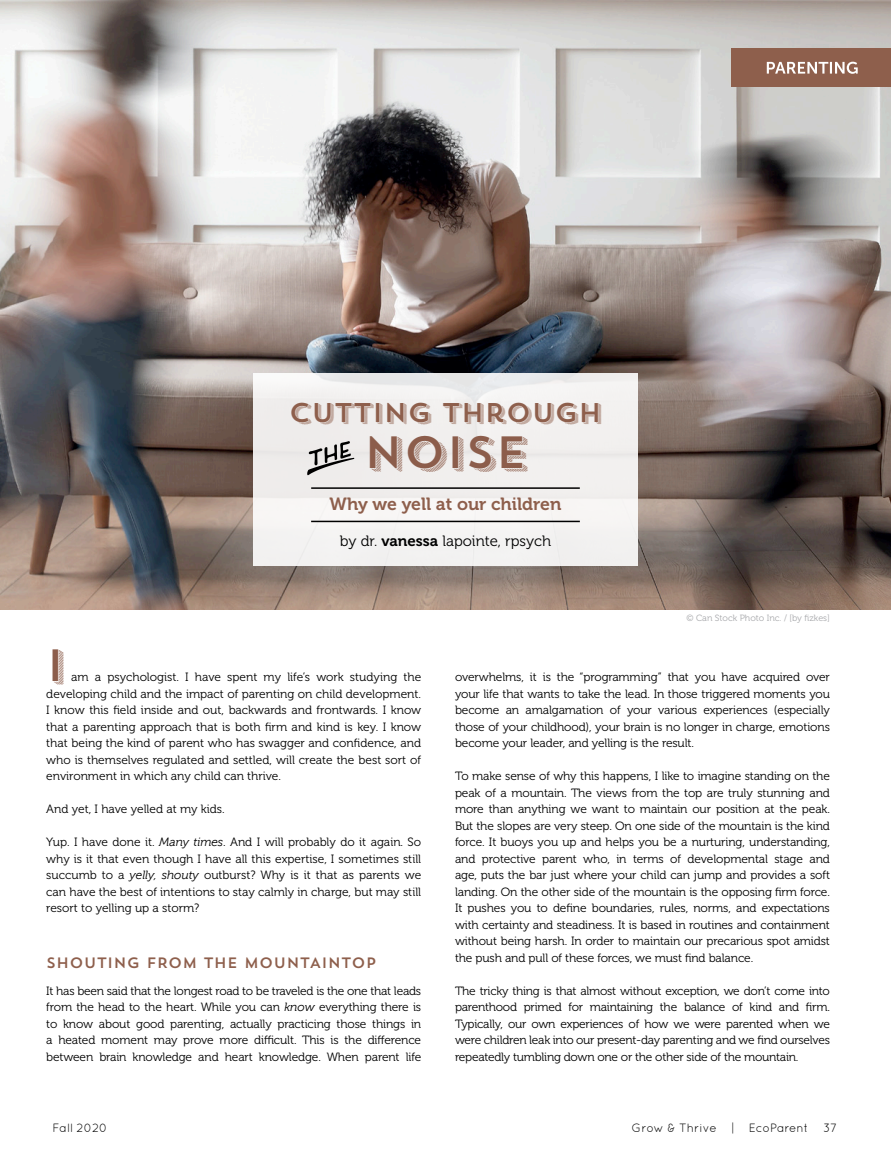
<style>
.page{position:relative;width:891px;height:1161px;background:#fff}
.page>*{position:absolute;margin:0;border:0;box-sizing:border-box;transform-origin:0 0}
.Contributor_Black{font:52.5px "Boucherie Catchwords";color:#000}
._2_line_trajan_drop{font:45px "Trend Sans Four";color:#8c5d4b}
._2_line_trajan_drop-2{font:27px "Trend Sans Four";color:#8e5f4c}
.Contributor_Black-2{font:17.55px "Museo 700";color:#8e5f4c}
.t1{font:15px "Museo 300";color:#000}
.Contributor_Black-3{font:15px "Trend Sans One";color:#8e5f4c}
.Article_Body_Text{font:12px/16.5px "Museo 300";letter-spacing:-.01em;color:#000;text-align:justify}
._2_line_trajan_drop-3{font:12px/16.5px "Museo 300";color:#000;text-align:justify}
.t2{font:12px "Quicksand";color:#000}
.t3{font:9px "Museo 300";color:#a7a8ab}
.s1{font-family:"Museo 700"}
.s2{font-style:italic}
</style>
<div class="page">
<img style="left:1px;top:0;width:890px;height:609px">
<div style="left:731px;top:49px;width:160px;height:38px;background:#8e5f4c"></div>
<svg style="left:767px;top:62px;width:91px;height:12px"></svg>
<div style="left:253px;top:373px;width:385px;height:193px;background:#f2f0ef"></div>
<hr style="left:311px;top:521px;width:269px;height:1px;background:#000">
<hr style="left:311px;top:487px;width:269px;height:2px;background:#000">
<p class="_2_line_trajan_drop-2" style="left:289px;top:396px;width:315px">CUTTING THROUGH</p>
<p class="_2_line_trajan_drop" style="left:363px;top:423px;width:166px">NOISE</p>
<p class="Contributor_Black-2" style="left:330px;top:494px;width:233px">Why we yell at our children</p>
<p class="t1" style="left:340px;top:532px;width:213px">by dr. <span class="s1">vanessa</span> lapointe, rpsych</p>
<p class="Contributor_Black" style="left:306px;top:438px;width:51px">p</p>
<p class="t3" style="left:686px;top:613px;width:145px">© Can Stock Photo Inc. / [by fizkes]</p>
<p class="_2_line_trajan_drop" style="left:46px;top:636px;width:20px">I</p>
<p class="_2_line_trajan_drop-3" style="left:46px;top:669px;width:376px;text-indent:25px">am a psychologist. I have spent my life’s work studying the developing child and the impact of parenting on child development.<br>I know this field inside and out, backwards and frontwards. I know that a parenting approach that is both firm and kind is key. I know that being the kind of parent who has swagger and confidence, and who is themselves regulated and settled, will create the best sort of environment in which any child can thrive.</p>
<p class="Article_Body_Text" style="left:46px;top:801px;width:180px">And yet, I have yelled at my kids.</p>
<p class="Article_Body_Text" style="left:46px;top:834px;width:377px">Yup. I have done it. <span class="s2">Many times</span>. And I will probably do it again. So why is it that even though I have all this expertise, I sometimes still succumb to a <span class="s2">yelly, shouty</span> outburst? Why is it that as parents we can have the best of intentions to stay calmly in charge, but may still resort to yelling up a storm?</p>
<p class="Contributor_Black-3" style="left:46px;top:953px;width:332px">SHOUTING FROM THE MOUNTAINTOP</p>
<p class="Article_Body_Text" style="left:46px;top:982px;width:376px">It has been said that the longest road to be traveled is the one that leads from the head to the heart. While you can <span class="s2">know</span> everything there is to know about good parenting, actually practicing those things in a heated moment may prove more difficult. This is the difference between brain knowledge and heart knowledge. When parent life</p>
<p class="Article_Body_Text" style="left:455px;top:669px;width:377px">overwhelms, it is the “programming” that you have acquired over your life that wants to take the lead. In those triggered moments you become an amalgamation of your various experiences (especially those of your childhood), your brain is no longer in charge, emotions become your leader, and yelling is the result.</p>
<p class="Article_Body_Text" style="left:455px;top:768px;width:377px">To make sense of why this happens, I like to imagine standing on the peak of a mountain. The views from the top are truly stunning and more than anything we want to maintain our position at the peak.<br>But the slopes are very steep. On one side of the mountain is the kind force. It buoys you up and helps you be a nurturing, understanding, and protective parent who, in terms of developmental stage and age, puts the bar just where your child can jump and provides a soft landing. On the other side of the mountain is the opposing firm force.<br>It pushes you to define boundaries, rules, norms, and expectations with certainty and steadiness. It is based in routines and containment without being harsh. In order to maintain our precarious spot amidst the push and pull of these forces, we must find balance.</p>
<p class="Article_Body_Text" style="left:455px;top:982px;width:376px">The tricky thing is that almost without exception, we don’t come into parenthood primed for maintaining the balance of kind and firm.<br>Typically, our own experiences of how we were parented when we were children leak into our present-day parenting and we find ourselves repeatedly tumbling down one or the other side of the mountain.</p>
<p class="t2" style="left:52px;top:1121px;width:57px">Fall 2020</p>
<p class="t2" style="left:632px;top:1121px;width:207px">Grow &amp; Thrive | EcoParent 37</p>
</div>
